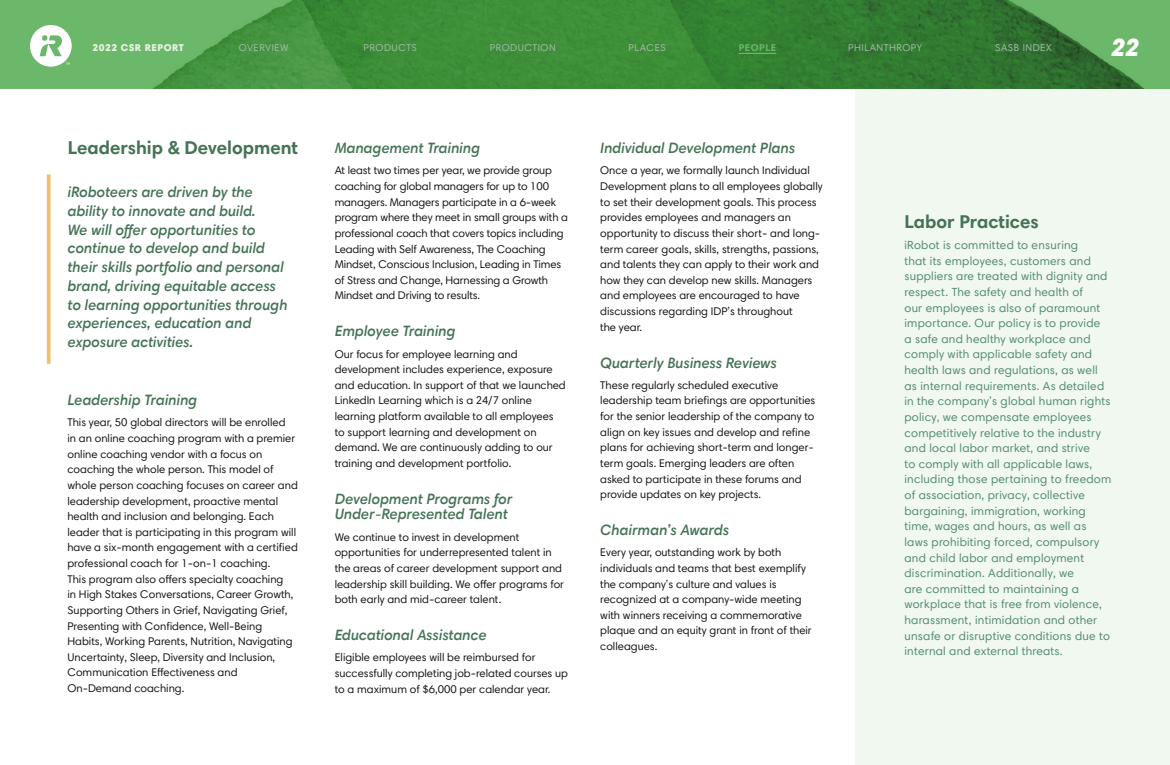
<style>
.page{position:relative;width:1170px;height:765px;background:#fff}
.page>*{position:absolute;margin:0;border:0;box-sizing:border-box;transform-origin:0 0}
.t1{font:italic 900 25px "Harmonia Sans Pro";color:#fff}
.t2{font:700 18.75px "Harmonia Sans Pro";color:#447355}
.t3{font:italic 600 15px/18.8px "Harmonia Sans Pro";color:#447355}
.t4{font:11.88px/15.6px "Harmonia Sans Pro";letter-spacing:.02em;color:#518a70}
.t5{font:11.25px/15.6px "Harmonia Sans Pro";color:#141414}
.t6{font:10px "Harmonia Sans Pro";letter-spacing:.05em;color:#a5b9aa}
.t7{font:900 10px "Harmonia Sans Std";letter-spacing:.05em;color:#e9f1e5}
.t8{font:700 10px "Harmonia Sans Pro";letter-spacing:.05em;color:#6cb86a}
</style>
<div class="page">
<div style="left:855px;top:87px;width:315px;height:678px;background:#f0f8f0"></div>
<svg style="left:47px;top:175px;width:4px;height:189px"></svg>
<img style="left:0;top:0;width:1170px;height:88px">
<svg style="left:30px;top:25px;width:42px;height:42px"></svg>
<hr style="left:739px;top:53px;width:37px;height:1px;background:#6cb86a">
<p class="t7" style="left:92px;top:41px;width:93px">2022 CSR REPORT</p>
<p class="t6" style="left:239px;top:41px;width:51px">OVERVIEW</p>
<p class="t6" style="left:364px;top:41px;width:55px">PRODUCTS</p>
<p class="t6" style="left:490px;top:41px;width:67px">PRODUCTION</p>
<p class="t6" style="left:629px;top:41px;width:39px">PLACES</p>
<p class="t8" style="left:739px;top:41px;width:39px">PEOPLE</p>
<p class="t6" style="left:848px;top:41px;width:75px">PHILANTHROPY</p>
<p class="t6" style="left:995px;top:41px;width:58px">SASB INDEX</p>
<h1 class="t1" style="left:1111px;top:30px;width:29px">22</h1>
<h2 class="t2" style="left:68px;top:136px;width:232px">Leadership &amp; Development</h2>
<p class="t3" style="left:68px;top:182px;width:221px">iRoboteers are driven by the ability to innovate and build.<br>We will offer opportunities to continue to develop and build their skills portfolio and personal brand, driving equitable access to learning opportunities through experiences, education and exposure activities.</p>
<h3 class="t3" style="left:68px;top:390px;width:131px">Leadership Training</h3>
<p class="t5" style="left:68px;top:415px;width:232px">This year, 50 global directors will be enrolled<br>in an online coaching program with a premier online coaching vendor with a focus on coaching the whole person. This model of whole person coaching focuses on career and leadership development, proactive mental health and inclusion and belonging. Each leader that is participating in this program will have a six-month engagement with a certified professional coach for 1-on-1 coaching.<br>This program also offers specialty coaching<br>in High Stakes Conversations, Career Growth, Supporting Others in Grief, Navigating Grief, Presenting with Confidence, Well-Being Habits, Working Parents, Nutrition, Navigating Uncertainty, Sleep, Diversity and Inclusion, Communication Effectiveness and On-Demand coaching.</p>
<h3 class="t3" style="left:335px;top:138px;width:147px">Management Training</h3>
<p class="t5" style="left:335px;top:163px;width:235px">At least two times per year, we provide group coaching for global managers for up to 100 managers. Managers participate in a 6-week program where they meet in small groups with a professional coach that covers topics including Leading with Self Awareness, The Coaching Mindset, Conscious Inclusion, Leading in Times of Stress and Change, Harnessing a Growth Mindset and Driving to results.</p>
<h3 class="t3" style="left:335px;top:321px;width:122px">Employee Training</h3>
<p class="t5" style="left:335px;top:346px;width:233px">Our focus for employee learning and development includes experience, exposure and education. In support of that we launched LinkedIn Learning which is a 24/7 online learning platform available to all employees to support learning and development on demand. We are continuously adding to our training and development portfolio.</p>
<h3 class="t3" style="left:335px;top:490px;width:179px;line-height:15.6px">Development Programs for<br>Under-Represented Talent</h3>
<p class="t5" style="left:335px;top:529px;width:231px">We continue to invest in development opportunities for underrepresented talent in the areas of career development support and leadership skill building. We offer programs for both early and mid-career talent.</p>
<h3 class="t3" style="left:335px;top:625px;width:153px">Educational Assistance</h3>
<p class="t5" style="left:335px;top:649px;width:235px">Eligible employees will be reimbursed for successfully completing job-related courses up to a maximum of $6,000 per calendar year.</p>
<h3 class="t3" style="left:600px;top:138px;width:196px">Individual Development Plans</h3>
<p class="t5" style="left:600px;top:163px;width:224px">Once a year, we formally launch Individual Development plans to all employees globally to set their development goals. This process provides employees and managers an opportunity to discuss their short- and long&shy;term career goals, skills, strengths, passions, and talents they can apply to their work and how they can develop new skills. Managers and employees are encouraged to have discussions regarding IDP’s throughout<br>the year.</p>
<h3 class="t3" style="left:600px;top:353px;width:178px">Quarterly Business Reviews</h3>
<p class="t5" style="left:600px;top:377px;width:217px">These regularly scheduled executive leadership team briefings are opportunities for the senior leadership of the company to align on key issues and develop and refine plans for achieving short-term and longer&shy;term goals. Emerging leaders are often asked to participate in these forums and provide updates on key projects.</p>
<h3 class="t3" style="left:600px;top:520px;width:130px">Chairman’s Awards</h3>
<p class="t5" style="left:600px;top:544px;width:213px">Every year, outstanding work by both individuals and teams that best exemplify the company’s culture and values is recognized at a company-wide meeting with winners receiving a commemorative plaque and an equity grant in front of their colleagues.</p>
<h2 class="t2" style="left:904px;top:209px;width:136px">Labor Practices</h2>
<p class="t4" style="left:904px;top:237px;width:208px">iRobot is committed to ensuring<br>that its employees, customers and suppliers are treated with dignity and respect. The safety and health of<br>our employees is also of paramount importance. Our policy is to provide<br>a safe and healthy workplace and comply with applicable safety and health laws and regulations, as well as internal requirements. As detailed in the company’s global human rights policy, we compensate employees competitively relative to the industry and local labor market, and strive<br>to comply with all applicable laws, including those pertaining to freedom of association, privacy, collective bargaining, immigration, working time, wages and hours, as well as laws prohibiting forced, compulsory and child labor and employment discrimination. Additionally, we<br>are committed to maintaining a workplace that is free from violence, harassment, intimidation and other unsafe or disruptive conditions due to internal and external threats.</p>
</div>
